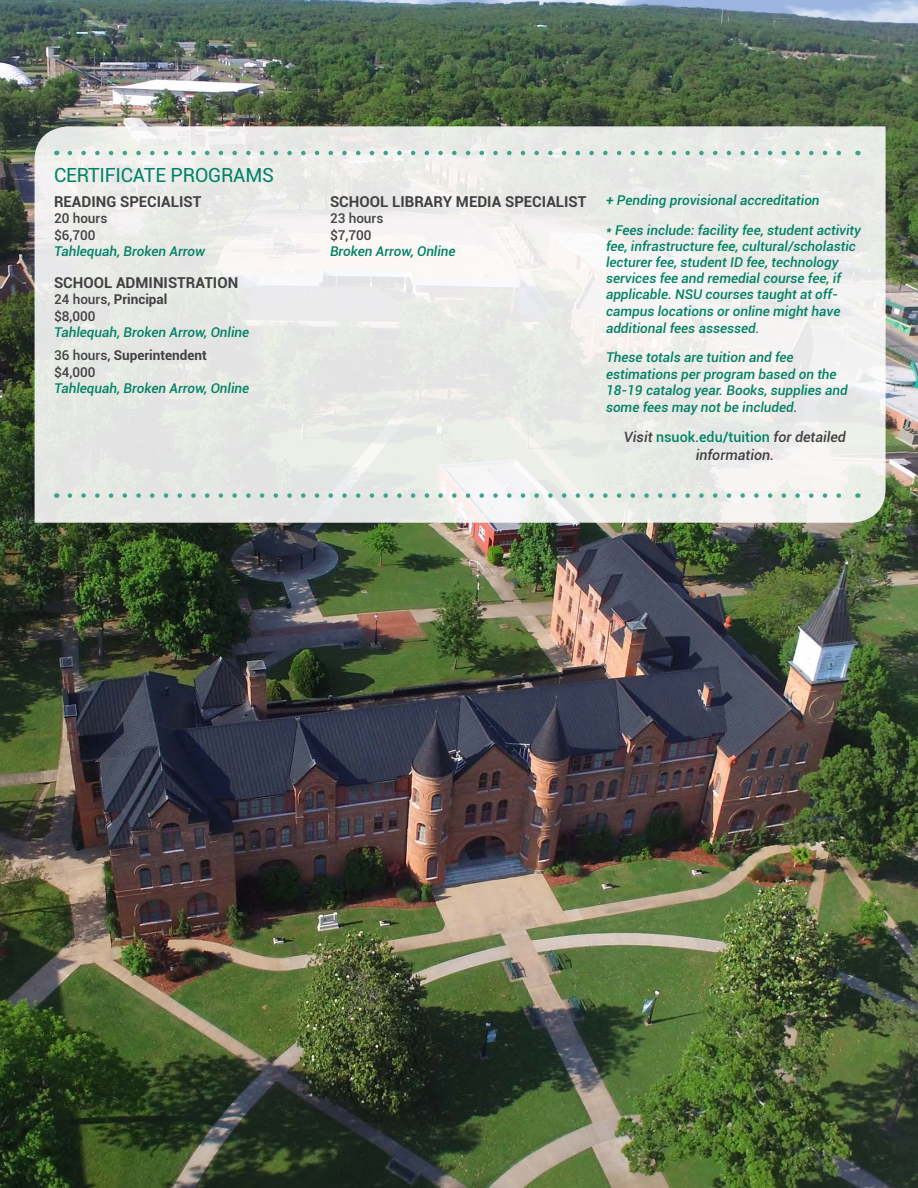
<style>
.page{position:relative;width:918px;height:1188px;background:#fff}
.page>*{position:absolute;margin:0;border:0;box-sizing:border-box;transform-origin:0 0}
.H3_-_College{font:19.5px "Roboto";letter-spacing:-.01em;color:#008265}
.t1{font:700 15px "Roboto";color:#414042}
.t2{font:italic 500 14.25px/17.1px "Roboto";color:#414042;text-align:center}
.College_Degree_Info{font:italic 500 13.5px/16.4px "Roboto";color:#008265}
.College_Degree_Info-2{font:700 13.5px "Roboto";color:#414042}
.College_Degree_Info-3{font:500 13.5px "Roboto";color:#414042}
.s1{font-weight:500}
.s2{font-style:normal;color:#008265}
</style>
<div class="page">
<img style="left:0;top:0;width:918px;height:1188px">
<svg style="left:35px;top:126px;width:851px;height:397px;fill:#e9ebe7"></svg>
<svg style="left:70px;top:151px;width:781px;height:4px;background:#bdd8d0"></svg>
<svg style="left:70px;top:493px;width:781px;height:5px;background:#c3dad4"></svg>
<h3 class="H3_-_College" style="left:54px;top:161px;width:222px">CERTIFICATE PROGRAMS</h3>
<h4 class="t1" style="left:54px;top:191px;width:149px">READING SPECIALIST</h4>
<p class="College_Degree_Info-3" style="left:54px;top:209px;width:55px">20 hours</p>
<p class="College_Degree_Info-3" style="left:54px;top:225px;width:43px">$6,700</p>
<p class="College_Degree_Info" style="left:54px;top:243px;width:153px">Tahlequah, Broken Arrow</p>
<h4 class="t1" style="left:54px;top:272px;width:186px">SCHOOL ADMINISTRATION</h4>
<p class="College_Degree_Info-2" style="left:54px;top:290px;width:115px"><span class="s1">24 hours,</span> Principal</p>
<p class="College_Degree_Info-3" style="left:54px;top:306px;width:43px">$8,000</p>
<p class="College_Degree_Info" style="left:54px;top:324px;width:197px">Tahlequah, Broken Arrow, Online</p>
<p class="College_Degree_Info-2" style="left:54px;top:346px;width:154px"><span class="s1">36 hours,</span> Superintendent</p>
<p class="College_Degree_Info-3" style="left:54px;top:363px;width:43px">$4,000</p>
<p class="College_Degree_Info" style="left:54px;top:380px;width:197px">Tahlequah, Broken Arrow, Online</p>
<h4 class="t1" style="left:330px;top:191px;width:258px">SCHOOL LIBRARY MEDIA SPECIALIST</h4>
<p class="College_Degree_Info-3" style="left:330px;top:209px;width:55px">23 hours</p>
<p class="College_Degree_Info-3" style="left:330px;top:225px;width:43px">$7,700</p>
<p class="College_Degree_Info" style="left:330px;top:243px;width:127px">Broken Arrow, Online</p>
<p class="College_Degree_Info" style="left:606px;top:191px;width:215px">+ Pending provisional accreditation</p>
<p class="College_Degree_Info" style="left:606px;top:221px;width:257px">* Fees include: facility fee, student activity fee, infrastructure fee, cultural/scholastic lecturer fee, student ID fee, technology services fee and remedial course fee, if applicable. NSU courses taught at off&shy;campus locations or online might have additional fees assessed.</p>
<p class="College_Degree_Info" style="left:606px;top:349px;width:243px">These totals are tuition and fee estimations per program based on the 18-19 catalog year. Books, supplies and some fees may not be included.</p>
<p class="t2" style="left:624px;top:428px;width:224px">Visit <span class="s2">nsuok.edu/tuition</span> for detailed information.</p>
</div>
